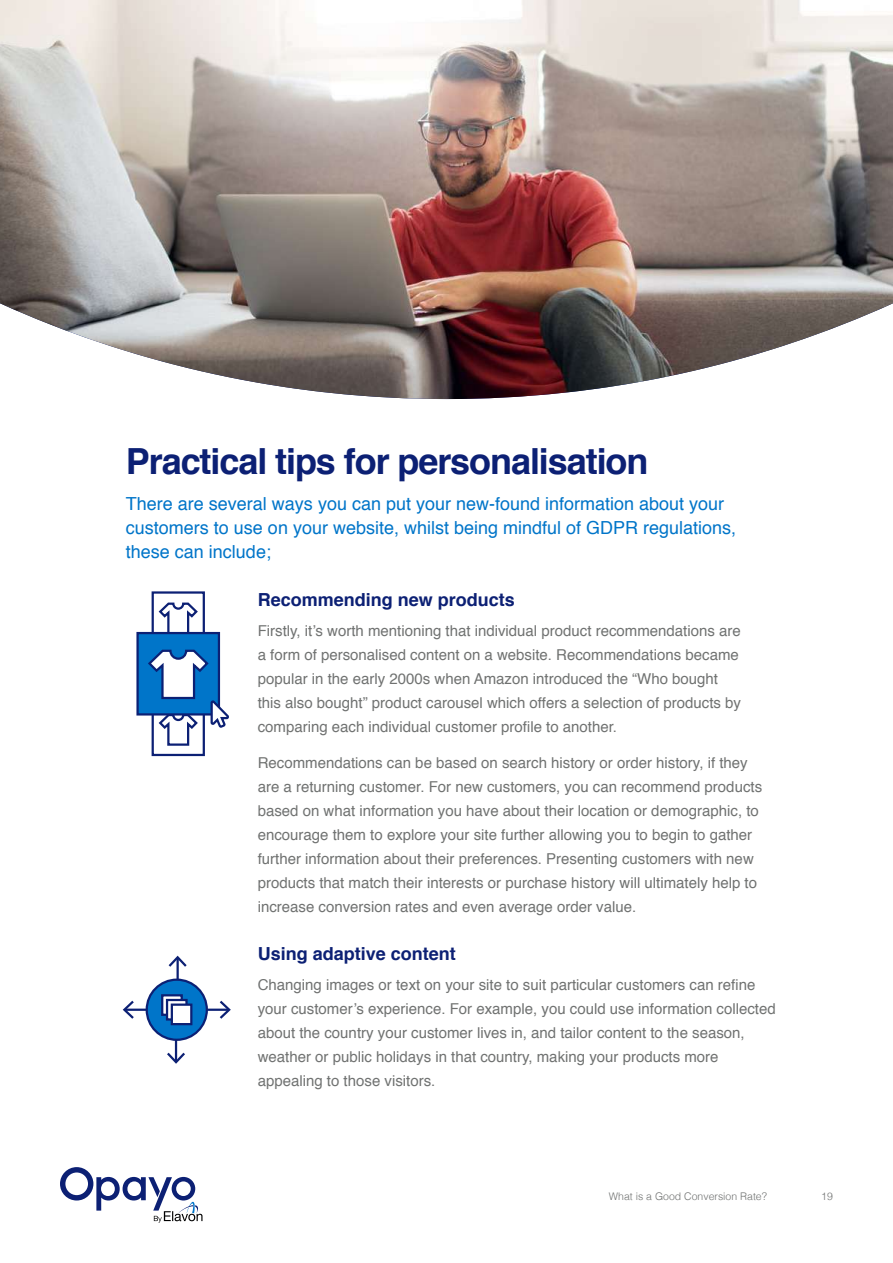
<style>
.page{position:relative;width:893px;height:1263px;background:#fff}
.page>*{position:absolute;margin:0;border:0;box-sizing:border-box;transform-origin:0 0}
.t1{font:700 36px "Helvetica";letter-spacing:-.03em;color:#0c2074}
.t2{font:18px/24px "Helvetica";color:#0075c9}
.t3{font:700 18px "Helvetica";color:#0c2074}
.t4{font:15px/24px "Helvetica";color:#707271}
.t5{font:300 10.5px "Helvetica";color:#707271}
</style>
<div class="page">
<img style="left:0;top:0;width:893px;height:399px">
<div style="left:152px;top:703px;width:53px;height:53px;border:2px solid #0c2074"></div>
<div style="left:152px;top:591px;width:53px;height:54px;border:2px solid #0c2074"></div>
<svg style="left:157px;top:602px;width:42px;height:30px"></svg>
<div style="left:136px;top:632px;width:84px;height:83px;background:#0075c9;border:2px solid #0c2074"></div>
<svg style="left:146px;top:648px;width:83px;height:99px"></svg>
<div style="left:147px;top:980px;width:60px;height:60px;background:#0075c9;border-radius:50%"></div>
<div style="left:146px;top:978px;width:62px;height:63px;border:2px solid #0c2074;border-radius:50%"></div>
<hr style="left:177px;top:958px;width:2px;height:22px;background:#0c2074">
<svg style="left:168px;top:955px;width:19px;height:14px"></svg>
<hr style="left:175px;top:1039px;width:2px;height:22px;background:#0c2074">
<svg style="left:167px;top:1050px;width:18px;height:14px"></svg>
<hr style="left:206px;top:1008px;width:22px;height:3px;background:#0c2074">
<svg style="left:217px;top:1000px;width:14px;height:19px"></svg>
<hr style="left:126px;top:1008px;width:21px;height:3px;background:#0c2074">
<svg style="left:122px;top:1000px;width:14px;height:19px"></svg>
<svg style="left:164px;top:997px;width:16px;height:16px"></svg>
<div style="left:161px;top:994px;width:22px;height:22px;border:2px solid #0c2074"></div>
<svg style="left:169px;top:1002px;width:16px;height:15px"></svg>
<div style="left:166px;top:999px;width:22px;height:21px;border:2px solid #0c2074"></div>
<div style="left:172px;top:1005px;width:19px;height:19px;background:#fff"></div>
<div style="left:171px;top:1003px;width:21px;height:22px;border:2px solid #0c2074"></div>
<svg style="left:60px;top:1167px;width:142px;height:55px"></svg>
<h1 class="t1" style="left:126px;top:432px;width:524px">Practical tips for personalisation</h1>
<p class="t2" style="left:126px;top:492px;width:612px">There are several ways you can put your new-found information about your customers to use on your website, whilst being mindful of GDPR regulations, these can include;</p>
<p class="t3" style="left:258px;top:585px;width:259px">Recommending new products</p>
<p class="t4" style="left:258px;top:619px;width:485px">Firstly, it’s worth mentioning that individual product recommendations are a form of personalised content on a website. Recommendations became popular in the early 2000s when Amazon introduced the “Who bought this also bought” product carousel which offers a selection of products by comparing each individual customer profile to another.</p>
<p class="t4" style="left:258px;top:751px;width:506px">Recommendations can be based on search history or order history, if they are a returning customer. For new customers, you can recommend products based on what information you have about their location or demographic, to encourage them to explore your site further allowing you to begin to gather further information about their preferences. Presenting customers with new products that match their interests or purchase history will ultimately help to increase conversion rates and even average order value.</p>
<p class="t3" style="left:258px;top:939px;width:200px">Using adaptive content</p>
<p class="t4" style="left:258px;top:973px;width:519px">Changing images or text on your site to suit particular customers can refine your customer’s experience. For example, you could use information collected about the country your customer lives in, and tailor content to the season, weather or public holidays in that country, making your products more appealing to those visitors.</p>
<p class="t5" style="left:609px;top:1187px;width:160px">What is a Good Conversion Rate?</p>
<p class="t5" style="left:821px;top:1187px;width:13px">19</p>
</div>
